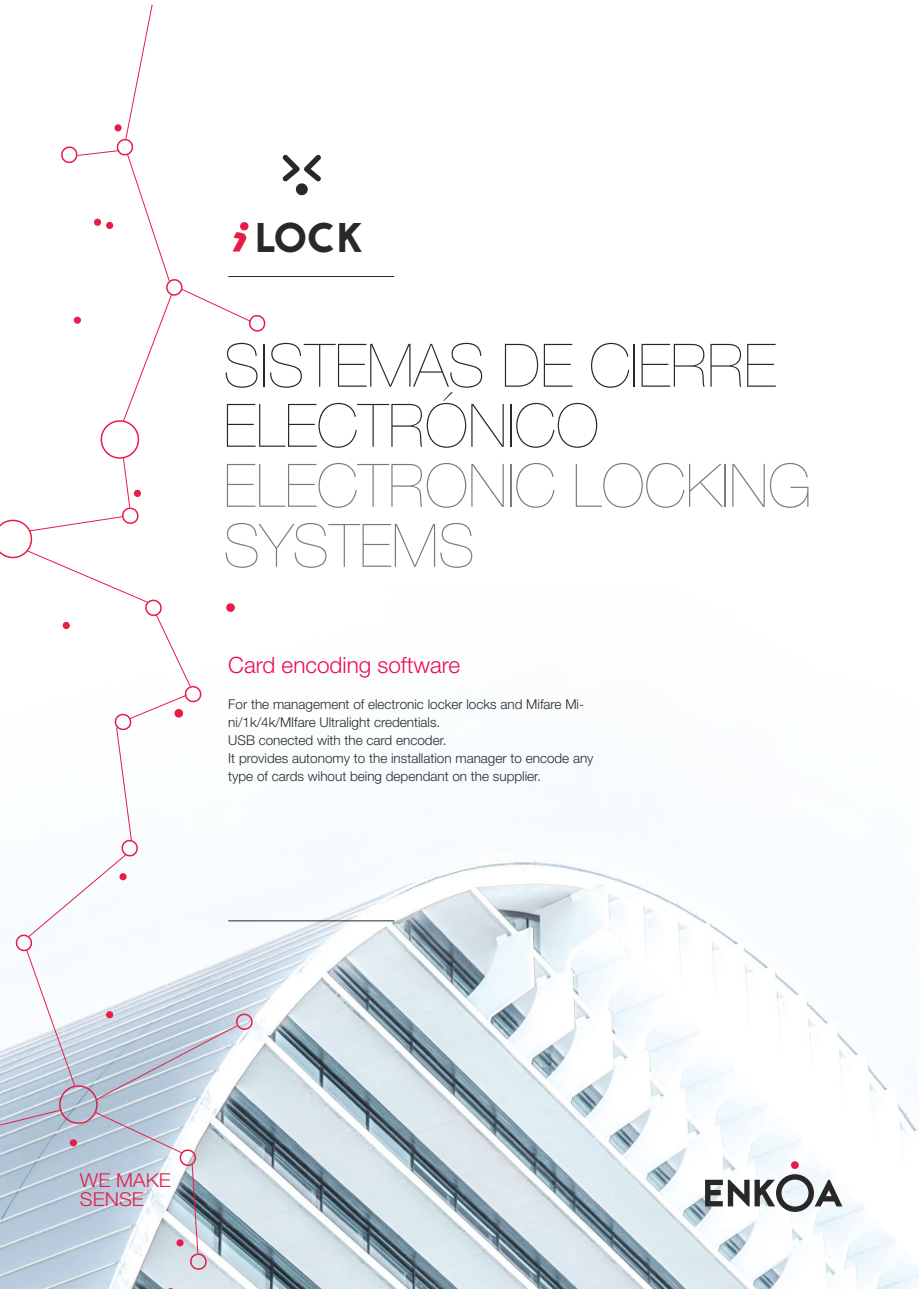
<style>
.page{position:relative;width:919px;height:1289px;background:#fff}
.page>*{position:absolute;margin:0;border:0;box-sizing:border-box;transform-origin:0 0}
.t1{font:200 60px/60px "Helvetica Neue LT Std";color:#282827}
.t2{font:200 60px/60px "Helvetica Neue LT Std";color:#7c7b7b}
.t3{font:41.4px "Jaapokkisubtract";color:#282827}
.t4{font:300 22.5px "Helvetica Neue LT Std";color:#ed0d4e}
.t5{font:300 19.2px/19.2px "Helvetica Neue";color:#e61d48;scale:1.06 1}
.t6{font:300 13.5px/18px "Helvetica Neue LT Std";color:#282827}
</style>
<div class="page">
<img style="left:0;top:854px;width:918px;height:434px">
<hr style="left:228px;top:276px;width:166px;height:1px;background:#282827">
<hr style="left:228px;top:920px;width:166px;height:1px;background:#282827">
<svg style="left:283px;top:155px;width:38px;height:26px"></svg>
<div style="left:296px;top:183px;width:12px;height:12px;background:#282827;border-radius:50%"></div>
<div style="left:791px;top:1161px;width:7px;height:7px;background:#e61d48;border-radius:50%"></div>
<svg style="left:705px;top:1174px;width:137px;height:37px"></svg>
<svg style="left:0;top:4px;width:266px;height:1268px"></svg>
<h2 class="t3" style="left:255px;top:208px;width:111px">LOCK</h2>
<h1 class="t1" style="left:223px;top:335px;width:554px">SISTEMAS DE CIERRE<br>ELECTRÓNICO</h1>
<h1 class="t2" style="left:223px;top:455px;width:589px">ELECTRONIC LOCKING<br>SYSTEMS</h1>
<h3 class="t4" style="left:228px;top:651px;width:233px">Card encoding software</h3>
<p class="t6" style="left:228px;top:695px;width:367px">For the management of electronic locker locks and Mifare Mi&shy;ni/1k/4k/MIfare Ultralight credentials.<br>USB conected with the card encoder.<br>It provides autonomy to the installation manager to encode any type of cards wihout being dependant on the supplier.</p>
<h3 class="t5" style="left:80px;top:1169px;width:87px">WE MAKE<br>SENSE</h3>
</div>
